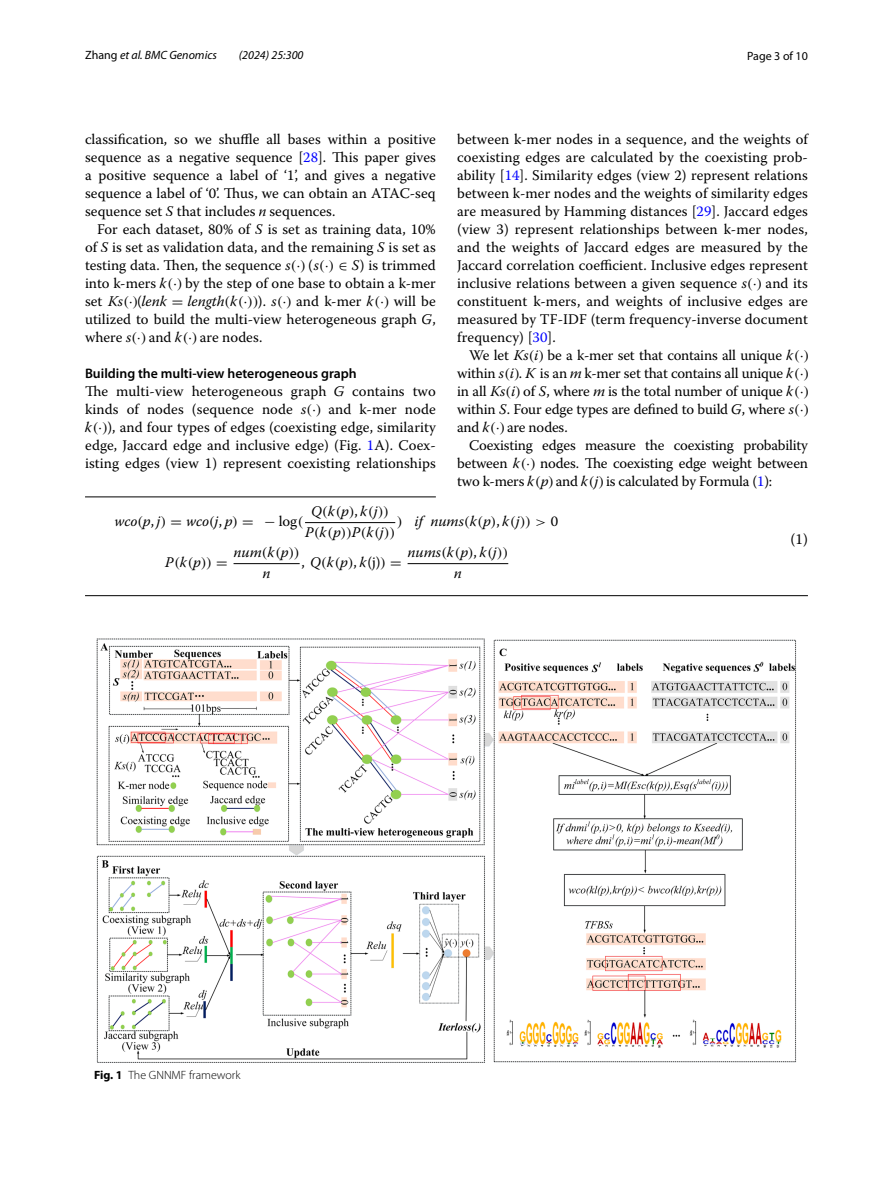
<style>
.page{position:relative;width:893px;height:1187px;background:#fff}
.page>*{position:absolute;margin:0;border:0;box-sizing:border-box;transform-origin:0 0}
.t1{font:15px "Warnock Pro";color:#000}
.t2{font:14.7px/18px "Warnock Pro";color:#000;text-align:justify}
.t3{font:14.7px/20.7px "Warnock Pro It 38";color:#000;text-align:center}
.t4{font:14.7px/20.7px "MTMI23";color:#000;text-align:center}
.t5{font:14.7px "Warnock Pro Regular 2";color:#000}
.t6{font:600 13.8px "Myriad Pro";color:#000}
.t7{font:italic 12px "Myriad Pro";color:#000}
.t8{font:300 12px "Myriad Pro";color:#000}
.t9{font:12px "Myriad Pro";color:#000}
.s1{font-style:normal}
.s2{color:#00f}
.s3{font-family:"Warnock Pro It 9"}
.s4{font-family:"Warnock Pro It 14"}
.s5{font-family:"Warnock Pro It 19"}
.s6{font-family:"Warnock Pro It 25"}
.s7{font-family:"Warnock Pro It 32"}
.s8{font-family:"Warnock Pro It 37"}
.s9{font-family:"MTMI24"}
.s10{font-family:"MTSYN"}
.s11{font-family:"Warnock Pro It 2"}
.s12{font-family:"MTMI"}
.s13{font-family:"MTSYN2"}
.s14{font-family:"Warnock Pro It 3"}
.s15{font-family:"MTMI2"}
.s16{font-family:"MTSYN3"}
.s17{font-family:"Warnock Pro It 4"}
.s18{font-family:"MTMI3"}
.s19{font-family:"MTSYN4"}
.s20{font-family:"Warnock Pro It 5"}
.s21{font-family:"MTSYN5"}
.s22{font-family:"MTMI4"}
.s23{font-family:"Warnock Pro It 6"}
.s24{font-family:"MTMI5"}
.s25{font-family:"MTSYN6"}
.s26{font-family:"Warnock Pro It 7"}
.s27{font-family:"MTMI6"}
.s28{font-family:"MTSYN7"}
.s29{font-family:"Warnock Pro It 8"}
.s30{font-family:"Warnock Pro It 10"}
.s31{font-family:"MTMI7"}
.s32{font-family:"MTSYN8"}
.s33{font-family:"Warnock Pro It 11"}
.s34{font-family:"MTMI8"}
.s35{font-family:"MTSYN9"}
.s36{font-family:"Warnock Pro It 12"}
.s37{font-family:"Warnock Pro It 13"}
.s38{font-family:"MTMI9"}
.s39{font-family:"MTSYN10"}
.s40{font-family:"Warnock Pro It 15"}
.s41{font-family:"MTMI10"}
.s42{font-family:"MTSYN11"}
.s43{font-family:"Warnock Pro It 16"}
.s44{font-family:"MTMI11"}
.s45{font-family:"MTSYN12"}
.s46{font-family:"Warnock Pro It 17"}
.s47{font-family:"MTMI12"}
.s48{font-family:"Warnock Pro It 18"}
.s49{font-family:"MTMI13"}
.s50{font-family:"MTSYN13"}
.s51{font-family:"Warnock Pro It 20"}
.s52{font-family:"MTMI14"}
.s53{font-family:"Warnock Pro It 21"}
.s54{font-family:"Warnock Pro It 22"}
.s55{font-family:"Warnock Pro It 23"}
.s56{font-family:"MTMI15"}
.s57{font-family:"MTSYN14"}
.s58{font-family:"Warnock Pro It 24"}
.s59{font-family:"MTMI16"}
.s60{font-family:"Warnock Pro It 26"}
.s61{font-family:"Warnock Pro It 27"}
.s62{font-family:"Warnock Pro It 28"}
.s63{font-family:"MTMI17"}
.s64{font-family:"MTSYN15"}
.s65{font-family:"Warnock Pro It 29"}
.s66{font-family:"Warnock Pro It 30"}
.s67{font-family:"Warnock Pro It 31"}
.s68{font-family:"MTMI18"}
.s69{font-family:"MTSYN16"}
.s70{font-family:"Warnock Pro It 33"}
.s71{font-family:"MTMI19"}
.s72{font-family:"MTSYN17"}
.s73{font-family:"Warnock Pro It 34"}
.s74{font-family:"MTMI20"}
.s75{font-family:"MTSYN18"}
.s76{font-family:"Warnock Pro It 35"}
.s77{font-family:"MTMI21"}
.s78{font-family:"Warnock Pro It 36"}
.s79{font-family:"MTMI22"}
.s80{font-family:"MTMI23"}
.s81{font-family:"Warnock Pro Regular 2"}
.s82{font-family:"MTSYN19"}
.s83{font-family:"Warnock Pro It 38"}
.s84{font-weight:700}
</style>
<div class="page">
<hr style="left:85px;top:595px;width:723px;height:1px;background:#000">
<hr style="left:85px;top:496px;width:351px;height:1px;background:#000">
<hr style="left:305px;top:522px;width:90px;height:1px;background:#000">
<hr style="left:234px;top:563px;width:66px;height:1px;background:#000">
<hr style="left:408px;top:563px;width:100px;height:1px;background:#000">
<img style="left:96px;top:638px;width:701px;height:425px">
<p class="t7" style="left:85px;top:48px;width:133px"><span class="s1">Zhang</span> et al. BMC Genomics</p>
<p class="t7" style="left:239px;top:48px;width:66px">(2024) 25:300</p>
<p class="t9" style="left:747px;top:48px;width:62px">Page 3 of 10</p>
<p class="t2" style="left:85px;top:130px;width:352px">classification, so we shuffle all bases within a positive sequence as a negative sequence [<span class="s2">28</span>]. This paper gives a positive sequence a label of ‘1’, and gives a negative sequence a label of ‘0’. Thus, we can obtain an ATAC-seq sequence set <span class="s3">S</span> that includes <span class="s4">n</span> sequences.</p>
<p class="t2" style="left:85px;top:220px;width:352px;text-indent:12px">For each dataset, 80% of <span class="s5">S</span> is set as training data, 10% of <span class="s6">S</span> is set as validation data, and the remaining <span class="s7">S</span> is set as testing data. Then, the sequence <span class="s8">s</span><span class="s9">(</span><span class="s10">·</span><span class="s9">)</span> (<span class="s11">s</span><span class="s12">(</span><span class="s13">·</span><span class="s12">)</span> <span class="s13">∈</span> <span class="s11">S</span>) is trimmed into k-mers <span class="s14">k</span><span class="s15">(</span><span class="s16">·</span><span class="s15">)</span> by the step of one base to obtain a k-mer set <span class="s17">Ks</span><span class="s18">(</span><span class="s19">·</span><span class="s18">)</span>(<span class="s20">lenk</span> <span class="s21">=</span> <span class="s20">length</span><span class="s22">(</span><span class="s20">k</span><span class="s22">(</span><span class="s21">·</span><span class="s22">))</span>). <span class="s23">s</span><span class="s24">(</span><span class="s25">·</span><span class="s24">)</span> and k-mer <span class="s26">k</span><span class="s27">(</span><span class="s28">·</span><span class="s27">)</span> will be utilized to build the multi-view heterogeneous graph <span class="s29">G</span>, where <span class="s30">s</span><span class="s31">(</span><span class="s32">·</span><span class="s31">)</span> and <span class="s33">k</span><span class="s34">(</span><span class="s35">·</span><span class="s34">)</span> are nodes.</p>
<p class="t6" style="left:85px;top:364px;width:273px">Building the multi‑view heterogeneous graph</p>
<p class="t2" style="left:85px;top:382px;width:353px">The multi-view heterogeneous graph <span class="s36">G</span> contains two kinds of nodes (sequence node <span class="s37">s</span><span class="s38">(</span><span class="s39">·</span><span class="s38">)</span> and k-mer node <span class="s40">k</span><span class="s41">(</span><span class="s42">·</span><span class="s41">)</span>), and four types of edges (coexisting edge, similarity edge, Jaccard edge and inclusive edge) (Fig. <span class="s2">1</span>A). Coex&shy;isting edges (view 1) represent coexisting relationships</p>
<p class="t2" style="left:457px;top:130px;width:352px">between k-mer nodes in a sequence, and the weights of coexisting edges are calculated by the coexisting prob&shy;ability [<span class="s2">14</span>]. Similarity edges (view 2) represent relations between k-mer nodes and the weights of similarity edges are measured by Hamming distances [<span class="s2">29</span>]. Jaccard edges (view 3) represent relationships between k-mer nodes, and the weights of Jaccard edges are measured by the Jaccard correlation coefficient. Inclusive edges represent inclusive relations between a given sequence <span class="s43">s</span><span class="s44">(</span><span class="s45">·</span><span class="s44">)</span> and its constituent k-mers, and weights of inclusive edges are measured by TF-IDF (term frequency-inverse document frequency) [<span class="s2">30</span>].</p>
<p class="t2" style="left:457px;top:346px;width:354px;text-indent:12px">We let <span class="s46">Ks</span><span class="s47">(</span><span class="s46">i</span><span class="s47">)</span> be a k-mer set that contains all unique <span class="s48">k</span><span class="s49">(</span><span class="s50">·</span><span class="s49">) </span>within <span class="s51">s</span><span class="s52">(</span><span class="s51">i</span><span class="s52">)</span>. <span class="s53">K</span> is an <span class="s54">m</span> k-mer set that contains all unique <span class="s55">k</span><span class="s56">(</span><span class="s57">·</span><span class="s56">) </span>in all <span class="s58">Ks</span><span class="s59">(</span><span class="s58">i</span><span class="s59">)</span> of <span class="s60">S</span>, where <span class="s61">m</span> is the total number of unique <span class="s62">k</span><span class="s63">(</span><span class="s64">·</span><span class="s63">) </span>within <span class="s65">S</span>. Four edge types are defined to build <span class="s66">G</span>, where <span class="s67">s</span><span class="s68">(</span><span class="s69">·</span><span class="s68">) </span>and <span class="s70">k</span><span class="s71">(</span><span class="s72">·</span><span class="s71">)</span> are nodes.</p>
<p class="t2" style="left:457px;top:436px;width:352px;text-indent:12px">Coexisting edges measure the coexisting probability between <span class="s73">k</span><span class="s74">(</span><span class="s75">·</span><span class="s74">)</span> nodes. The coexisting edge weight between two k-mers <span class="s76">k</span><span class="s77">(</span><span class="s76">p</span><span class="s77">)</span> and <span class="s78">k</span><span class="s79">(</span><span class="s78">j</span><span class="s79">)</span> is calculated by Formula (<span class="s2">1</span>):</p>
<p class="t3" style="left:114px;top:512px;width:190px">wco<span class="s80">(</span>p<span class="s81">,</span> j<span class="s80">)</span> <span class="s82">=</span> wco<span class="s80">(</span>j<span class="s81">,</span> p<span class="s80">)</span> <span class="s82">= −</span> <span class="s81">log</span><span class="s80">(</span></p>
<p class="t4" style="left:305px;top:502px;width:92px"><span class="s83">Q</span>(<span class="s83">k</span>(<span class="s83">p</span>)<span class="s81">,</span> <span class="s83">k</span>(<span class="s83">j</span>))<br><span class="s83">P</span>(<span class="s83">k</span>(<span class="s83">p</span>))<span class="s83">P</span>(<span class="s83">k</span>(<span class="s83">j</span>))</p>
<p class="t3" style="left:397px;top:512px;width:163px"><span class="s80">)</span> if nums<span class="s80">(</span>k<span class="s80">(</span>p<span class="s80">)</span><span class="s81">,</span> k<span class="s80">(</span>j<span class="s80">)) &gt;</span> <span class="s81">0</span></p>
<p class="t4" style="left:165px;top:553px;width:64px"><span class="s83">P</span>(<span class="s83">k</span>(<span class="s83">p</span>)) <span class="s82">=</span></p>
<p class="t3" style="left:234px;top:543px;width:68px">num<span class="s80">(</span>k<span class="s80">(</span>p<span class="s80">)) </span>n</p>
<p class="t5" style="left:301px;top:556px;width:102px">, <span class="s83">Q</span><span class="s80">(</span><span class="s83">k</span><span class="s80">(</span><span class="s83">p</span><span class="s80">)</span>, <span class="s83">k</span>(j)<span class="s80">)</span> <span class="s82">=</span></p>
<p class="t3" style="left:408px;top:543px;width:102px">nums<span class="s80">(</span>k<span class="s80">(</span>p<span class="s80">)</span><span class="s81">,</span> k<span class="s80">(</span>j<span class="s80">)) </span>n</p>
<p class="t8" style="left:94px;top:1068px;width:148px"><span class="s84">Fig. 1</span> The GNNMF framework</p>
<p class="t1" style="left:791px;top:529px;width:19px">(1)</p>
</div>
